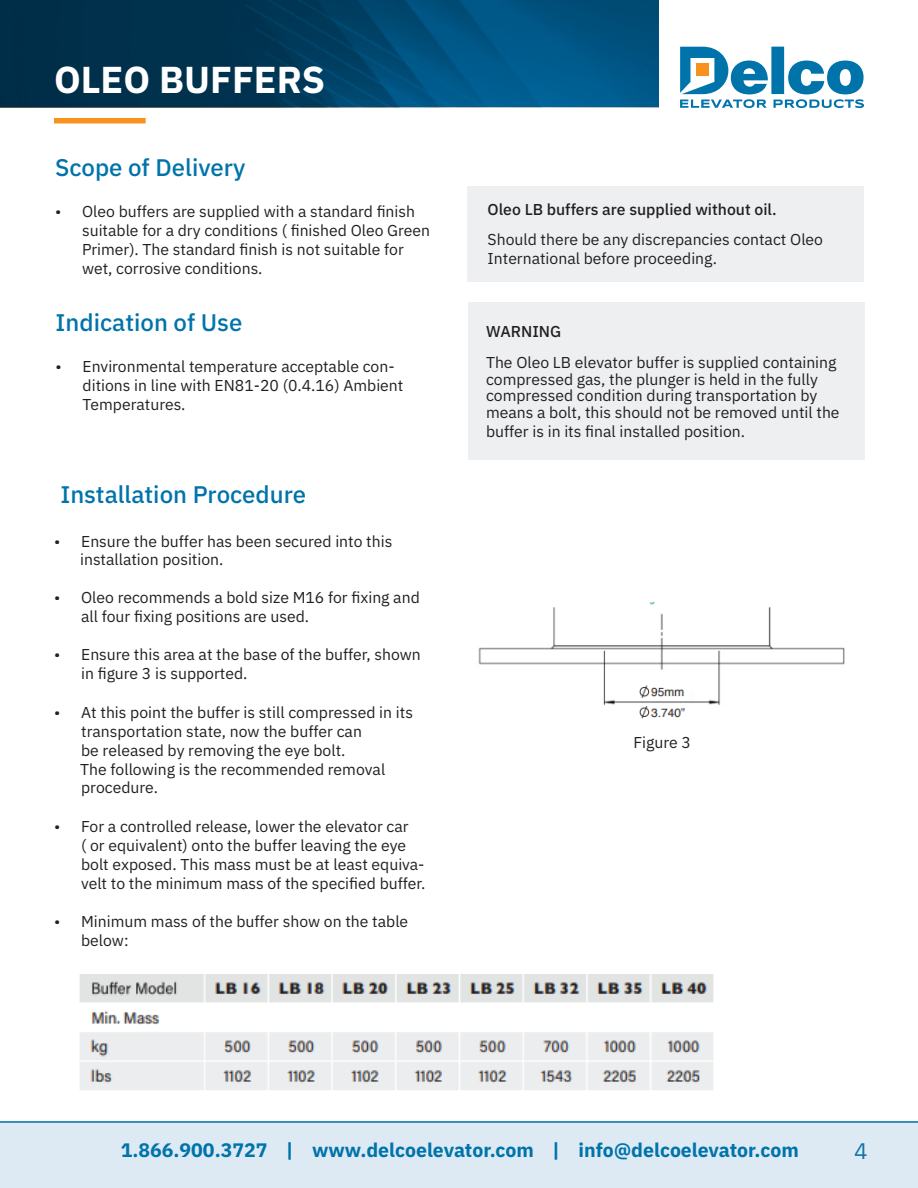
<style>
.page{position:relative;width:918px;height:1188px;background:#fff}
.page>*{position:absolute;margin:0;border:0;box-sizing:border-box;transform-origin:0 0}
.t1{font:700 37.5px "IBM Plex Sans";color:#fff}
.Paragraph_Style_1{font:500 24px "IBM Plex Sans";color:#0073ab}
.t2{font:22.5px "IBM Plex Sans";color:#0f72ac}
.t3{font:700 19.5px "IBM Plex Sans";color:#0073ab}
.D_Text{font:15.75px/18.9px "IBM Plex Sans";color:#231f20}
.D_Text-2{font:500 15.75px "IBM Plex Sans";color:#231f20}
</style>
<div class="page">
<svg style="left:680px;top:47px;width:184px;height:61px"></svg>
<svg style="left:0;top:0;width:659px;height:107px;background:#004267"></svg>
<div style="left:54px;top:118px;width:92px;height:5px;background:#f7931d"></div>
<div style="left:0;top:1121px;width:918px;height:67px;background:#ddeaf4"></div>
<hr style="left:0;top:1121px;width:918px;height:2px;background:#0073ab">
<img style="left:478px;top:603px;width:367px;height:116px">
<img style="left:79px;top:974px;width:635px;height:116px">
<div style="left:467px;top:187px;width:397px;height:95px;background:#edeff0"></div>
<div style="left:468px;top:302px;width:397px;height:158px;background:#edeff0"></div>
<h1 class="t1" style="left:54px;top:50px;width:273px">OLEO BUFFERS</h1>
<p class="Paragraph_Style_1" style="left:55px;top:148px;width:192px">Scope of Delivery</p>
<p class="D_Text" style="left:82px;top:201px;width:350px;text-indent:-27px">• Oleo buffers are supplied with a standard finish suitable for a dry conditions ( finished Oleo Green Primer). The standard finish is not suitable for wet, corrosive conditions.</p>
<p class="D_Text-2" style="left:488px;top:197px;width:291px">Oleo LB buffers are supplied without oil.</p>
<p class="D_Text" style="left:488px;top:228px;width:337px">Should there be any discrepancies contact Oleo<br>International before proceeding.</p>
<p class="Paragraph_Style_1" style="left:56px;top:303px;width:188px">Indication of Use</p>
<p class="D_Text" style="left:83px;top:356px;width:322px;text-indent:-27px">• Environmental temperature acceptable con&shy;ditions in line with EN81-20 (0.4.16) Ambient<br>Temperatures.</p>
<p class="Paragraph_Style_1" style="left:60px;top:476px;width:247px">Installation Procedure</p>
<p class="D_Text" style="left:54px;top:530px;width:340px">• Ensure the buffer has been secured into this</p>
<p class="D_Text" style="left:80px;top:549px;width:145px">installation position.</p>
<p class="D_Text" style="left:81px;top:587px;width:340px;text-indent:-27px">• Oleo recommends a bold size M16 for fixing and all four fixing positions are used.</p>
<p class="D_Text" style="left:81px;top:644px;width:341px;text-indent:-27px">• Ensure this area at the base of the buffer, shown in figure 3 is supported.</p>
<p class="D_Text" style="left:54px;top:702px;width:360px">• At this point the buffer is still compressed in its</p>
<p class="D_Text" style="left:81px;top:720px;width:282px">transportation state, now the buffer can</p>
<p class="D_Text" style="left:81px;top:739px;width:266px">be released by removing the eye bolt.</p>
<p class="D_Text" style="left:80px;top:758px;width:307px">The following is the recommended removal</p>
<p class="D_Text" style="left:81px;top:777px;width:79px">procedure.</p>
<p class="D_Text" style="left:81px;top:816px;width:346px;text-indent:-27px">• For a controlled release, lower the elevator car<br>( or equivalent) onto the buffer leaving the eye bolt exposed. This mass must be at least equiva&shy;velt to the minimum mass of the specified buffer.</p>
<p class="D_Text" style="left:81px;top:911px;width:329px;text-indent:-27px">• Minimum mass of the buffer show on the table below:</p>
<p class="D_Text-2" style="left:486px;top:319px;width:77px">WARNING</p>
<p class="D_Text" style="left:486px;top:353px;width:355px;line-height:16.5px">The Oleo LB elevator buffer is supplied containing compressed gas, the plunger is held in the fully compressed condition during transportation by means a bolt, this should not be removed until the</p>
<p class="D_Text" style="left:486px;top:420px;width:261px">buffer is in its final installed position.</p>
<p class="D_Text" style="left:633px;top:732px;width:59px">Figure 3</p>
<p class="t3" style="left:121px;top:1135px;width:680px">1.866.900.3727 | www.delcoelevator.com | info@delcoelevator.com</p>
<h3 class="t2" style="left:854px;top:1133px;width:15px">4</h3>
</div>
